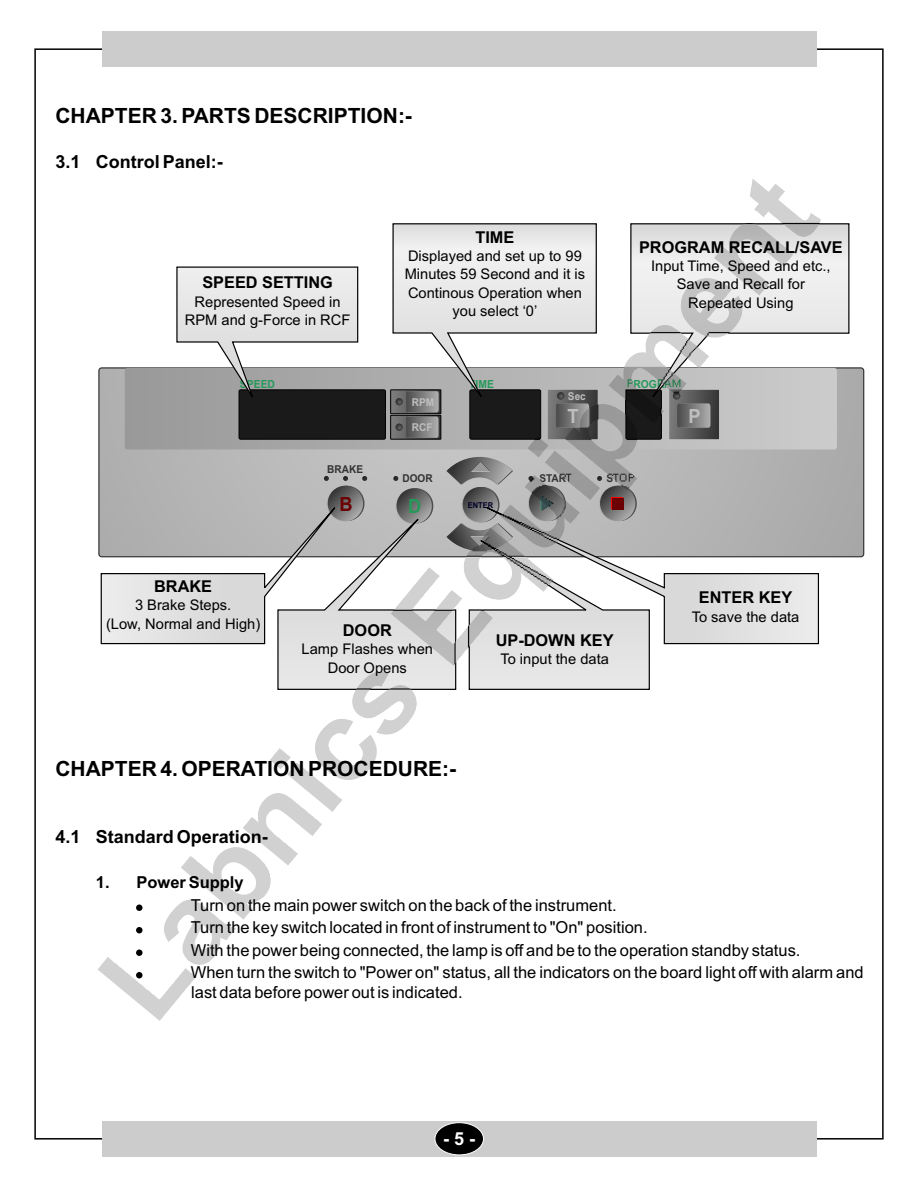
<style>
.page{position:relative;width:918px;height:1188px;background:#fff}
.page>*{position:absolute;margin:0;border:0;box-sizing:border-box;transform-origin:0 0}
.t1{font:700 21px "Arial";color:#000}
.t2{font:700 19.65px "Arial";color:#bfbfbf;scale:.93 1}
.t3{font:700 19.65px "Arial";color:#6b0005;scale:.93 1}
.t4{font:700 19.65px "Arial";color:#269959;scale:.93 1}
.t5{font:700 18px "Arial";color:#000}
.t6{font:700 18px "Arial";color:#fff}
.t7{font:16.5px/22.5px "Arial";color:#000}
.t8{font:700 16.5px "Arial";color:#000}
.t9{font:700 16.35px "Arial";color:#000}
.t10{font:14.7px/18.3px "Arial";color:#000;text-align:center}
.t11{font:700 11.1px "Arial";color:#269959;scale:.93 1}
.t12{font:700 10.8px "Arial";color:#333;scale:.93 1}
.t13{font:700 10.8px "Arial";color:#bfbfbf;scale:.93 1}
.t14{font:700 8.1px "Arial";color:#000026;scale:.93 1}
</style>
<div class="page">
<div style="left:102px;top:31px;width:715px;height:36px;background:#ccc"></div>
<div style="left:102px;top:1121px;width:715px;height:36px;background:#ccc"></div>
<div style="left:435px;top:1123px;width:49px;height:32px;background:#000;border:1px solid #fff;border-radius:50%"></div>
<svg style="left:99px;top:368px;width:765px;height:189px;background:#b0b0b0"></svg>
<svg style="left:125px;top:368px;width:712px;height:81px;background:#a7a7a7"></svg>
<div style="left:390px;top:390px;width:51px;height:24px;border:1px solid #000"></div>
<svg style="left:548px;top:390px;width:50px;height:49px"></svg>
<div style="left:390px;top:415px;width:51px;height:24px;border:1px solid #000"></div>
<div style="left:239px;top:390px;width:147px;height:49px;background:#1a1a1a;border:1px solid #000;border-radius:2px"></div>
<div style="left:470px;top:390px;width:71px;height:49px;background:#121212;border:1px solid #000;border-radius:2px"></div>
<div style="left:625px;top:390px;width:37px;height:49px;background:#1a1a1a;border:1px solid #000;border-radius:2px"></div>
<div style="left:669px;top:390px;width:50px;height:49px;background:linear-gradient(to right,#7a7a7a,#333)"></div>
<svg style="left:176px;top:266px;width:183px;height:141px"></svg>
<svg style="left:392px;top:223px;width:205px;height:215px"></svg>
<svg style="left:630px;top:223px;width:220px;height:205px"></svg>
<svg style="left:650px;top:506px;width:170px;height:139px;background:#cecece"></svg>
<svg style="left:101px;top:457px;width:549px;height:233px;background:#b9b9b9"></svg>
<svg style="left:100px;top:472px;width:265px;height:56px;background:#afafaf"></svg>
<img style="left:97px;top:528px;width:457px;height:493px">
<div style="left:136px;top:905px;width:7px;height:6px;background:#000;border-radius:50%"></div>
<div style="left:136px;top:927px;width:7px;height:6px;background:#000;border-radius:50%"></div>
<div style="left:136px;top:950px;width:7px;height:6px;background:#000;border-radius:50%"></div>
<div style="left:136px;top:972px;width:7px;height:6px;background:#000;border-radius:50%"></div>
<p class="t1" style="left:55px;top:108px;width:358px">CHAPTER 3. PARTS DESCRIPTION:-</p>
<p class="t5" style="left:55px;top:155px;width:169px">3.1 Control Panel:-</p>
<p class="t9" style="left:202px;top:277px;width:132px">SPEED SETTING</p>
<p class="t10" style="left:185px;top:294px;width:167px">Represented Speed in<br>RPM and g-Force in RCF</p>
<p class="t9" style="left:475px;top:231px;width:40px">TIME</p>
<p class="t10" style="left:405px;top:248px;width:182px">Displayed and set up to 99<br>Minutes 59 Second and it is<br>Continous Operation when you select ‘0’</p>
<p class="t9" style="left:639px;top:241px;width:205px">PROGRAM RECALL/SAVE</p>
<p class="t10" style="left:651px;top:258px;width:181px">Input Time, Speed and etc.,<br>Save and Recall for<br>Repeated Using</p>
<p class="t11" style="left:240px;top:380px;width:39px">SPEED</p>
<p class="t11" style="left:469px;top:379px;width:28px">TIME</p>
<p class="t11" style="left:627px;top:380px;width:60px">PROGRAM</p>
<p class="t9" style="left:154px;top:580px;width:59px">BRAKE</p>
<p class="t10" style="left:106px;top:597px;width:156px">3 Brake Steps.<br>(Low, Normal and High)</p>
<p class="t12" style="left:327px;top:465px;width:40px">BRAKE</p>
<p class="t3" style="left:339px;top:496px;width:16px">B</p>
<p class="t13" style="left:412px;top:398px;width:26px">RPM</p>
<p class="t13" style="left:412px;top:423px;width:24px">RCF</p>
<p class="t13" style="left:568px;top:392px;width:21px">Sec</p>
<p class="t2" style="left:567px;top:408px;width:13px">T</p>
<p class="t2" style="left:688px;top:408px;width:15px">P</p>
<p class="t12" style="left:403px;top:474px;width:34px">DOOR</p>
<p class="t12" style="left:540px;top:474px;width:37px">START</p>
<p class="t4" style="left:408px;top:499px;width:16px">D</p>
<p class="t14" style="left:468px;top:502px;width:29px">ENTER</p>
<p class="t9" style="left:699px;top:592px;width:95px">ENTER KEY</p>
<p class="t10" style="left:692px;top:609px;width:109px">To save the data</p>
<p class="t9" style="left:343px;top:624px;width:50px">DOOR</p>
<p class="t10" style="left:302px;top:641px;width:133px">Lamp Flashes when<br>Door Opens</p>
<p class="t9" style="left:496px;top:634px;width:119px">UP-DOWN KEY</p>
<p class="t10" style="left:500px;top:651px;width:110px">To input the data</p>
<p class="t1" style="left:55px;top:761px;width:402px">CHAPTER 4. OPERATION PROCEDURE:-</p>
<p class="t5" style="left:55px;top:830px;width:214px">4.1 Standard Operation-</p>
<p class="t8" style="left:96px;top:876px;width:149px">1. Power Supply</p>
<p class="t7" style="left:191px;top:895px;width:674px">Turn on the main power switch on the back of the instrument.<br>Turn the key switch located in front of instrument to "On" position.<br>With the power being connected, the lamp is off and be to the operation standby status.<br>When turn the switch to "Power on" status, all the indicators on the board light off with alarm and</p>
<p class="t7" style="left:191px;top:982px;width:273px">last data before power out is indicated.</p>
<p class="t6" style="left:443px;top:1132px;width:34px">- 5 -</p>
</div>
